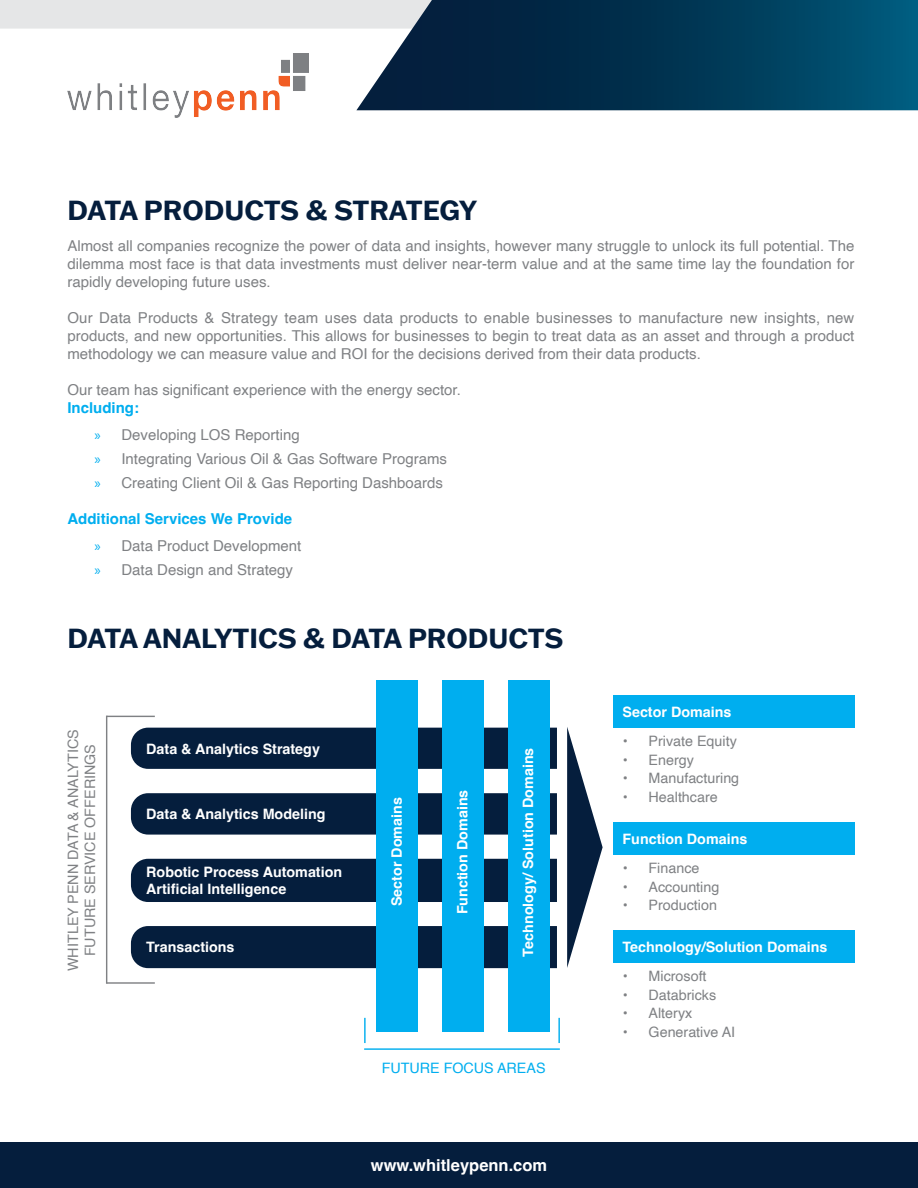
<style>
.page{position:relative;width:918px;height:1188px;background:#fff}
.page>*{position:absolute;margin:0;border:0;box-sizing:border-box;transform-origin:0 0}
.t1{font:700 27px "Franklin Gothic ATF";color:#051e3d}
.t2{font:700 16.5px "Helvetica";color:#fff}
.t3{font:15px/18px "Helvetica";color:#7f8184;text-align:justify}
.t4{font:700 15px "Helvetica";color:#00aeef}
.t5{font:700 14.25px "Helvetica";color:#fff}
.t6{font:14.25px "Helvetica";color:#7f8184}
.t7{font:14.25px "Helvetica";color:#00aeef}
.s1{font-family:"Myriad Pro";color:#00aeef}
</style>
<div class="page">
<div style="left:0;top:0;width:356px;height:29px;background:#e5e6e7"></div>
<img style="left:67px;top:54px;width:241px;height:64px">
<div style="left:0;top:1143px;width:918px;height:45px;background:#051e3d"></div>
<svg style="left:356px;top:0;width:562px;height:110px;background:#11425f"></svg>
<div style="left:131px;top:728px;width:426px;height:41px;background:#051e3d"></div>
<div style="left:131px;top:793px;width:426px;height:42px;background:#051e3d"></div>
<div style="left:131px;top:859px;width:426px;height:43px;background:#051e3d"></div>
<div style="left:131px;top:926px;width:426px;height:42px;background:#051e3d"></div>
<div style="left:377px;top:680px;width:41px;height:352px;background:#00aeef"></div>
<div style="left:442px;top:681px;width:42px;height:351px;background:#00aeef"></div>
<div style="left:508px;top:681px;width:41px;height:351px;background:#00aeef"></div>
<div style="left:613px;top:696px;width:241px;height:32px;background:#00aeef"></div>
<div style="left:613px;top:822px;width:241px;height:33px;background:#00aeef"></div>
<div style="left:613px;top:931px;width:241px;height:32px;background:#00aeef"></div>
<hr style="left:106px;top:716px;width:1px;height:268px;background:#7f8184">
<hr style="left:107px;top:716px;width:48px;height:1px;background:#7f8184">
<hr style="left:107px;top:982px;width:48px;height:2px;background:#7f8184">
<hr style="left:364px;top:1048px;width:196px;height:2px;background:#00aeef">
<hr style="left:364px;top:1018px;width:2px;height:25px;background:#00aeef">
<hr style="left:558px;top:1018px;width:2px;height:25px;background:#00aeef">
<svg style="left:567px;top:727px;width:36px;height:241px"></svg>
<p class="t1" style="left:67px;top:192px;width:411px">DATA PRODUCTS &amp; STRATEGY</p>
<p class="t3" style="left:67px;top:238px;width:789px">Almost all companies recognize the power of data and insights, however many struggle to unlock its full potential. The dilemma most face is that data investments must deliver near-term value and at the same time lay the foundation for rapidly developing future uses.</p>
<p class="t3" style="left:67px;top:310px;width:789px">Our Data Products &amp; Strategy team uses data products to enable businesses to manufacture new insights, new products, and new opportunities. This allows for businesses to begin to treat data as an asset and through a product methodology we can measure value and ROI for the decisions derived from their data products.</p>
<p class="t3" style="left:67px;top:382px;width:395px">Our team has significant experience with the energy sector.</p>
<p class="t4" style="left:67px;top:399px;width:73px">Including:</p>
<p class="t3" style="left:94px;top:427px;width:207px"><span class="s1">»</span> Developing LOS Reporting</p>
<p class="t3" style="left:94px;top:451px;width:354px"><span class="s1">»</span> Integrating Various Oil &amp; Gas Software Programs</p>
<p class="t3" style="left:94px;top:475px;width:350px"><span class="s1">»</span> Creating Client Oil &amp; Gas Reporting Dashboards</p>
<p class="t4" style="left:67px;top:510px;width:226px">Additional Services We Provide</p>
<p class="t3" style="left:94px;top:538px;width:209px"><span class="s1">»</span> Data Product Development</p>
<p class="t3" style="left:94px;top:562px;width:200px"><span class="s1">»</span> Data Design and Strategy</p>
<p class="t1" style="left:67px;top:621px;width:497px">DATA ANALYTICS &amp; DATA PRODUCTS</p>
<p class="t6" style="left:62px;top:971px;width:243px;rotate:-90deg">WHITLEY PENN DATA &amp; ANALYTICS</p>
<p class="t6" style="left:79px;top:956px;width:214px;rotate:-90deg">FUTURE SERVICE OFFERINGS</p>
<p class="t5" style="left:146px;top:740px;width:175px">Data &amp; Analytics Strategy</p>
<p class="t5" style="left:146px;top:806px;width:181px">Data &amp; Analytics Modeling</p>
<p class="t5" style="left:146px;top:863px;width:197px">Robotic Process Automation</p>
<p class="t5" style="left:146px;top:881px;width:142px">Artificial Intelligence</p>
<p class="t5" style="left:146px;top:939px;width:90px">Transactions</p>
<p class="t5" style="left:388px;top:906px;width:110px;rotate:-90deg">Sector Domains</p>
<p class="t5" style="left:454px;top:914px;width:126px;rotate:-90deg">Function Domains</p>
<p class="t5" style="left:519px;top:957px;width:210px;rotate:-90deg">Technology/ Solution Domains</p>
<p class="t7" style="left:382px;top:1057px;width:165px">FUTURE FOCUS AREAS</p>
<p class="t2" style="left:371px;top:1155px;width:178px">www.whitleypenn.com</p>
<p class="t5" style="left:623px;top:704px;width:110px">Sector Domains</p>
<p class="t6" style="left:623px;top:730px;width:116px">• Private Equity</p>
<p class="t6" style="left:623px;top:749px;width:73px">• Energy</p>
<p class="t6" style="left:623px;top:767px;width:118px">• Manufacturing</p>
<p class="t6" style="left:623px;top:786px;width:96px">• Healthcare</p>
<p class="t5" style="left:623px;top:831px;width:126px">Function Domains</p>
<p class="t6" style="left:623px;top:857px;width:78px">• Finance</p>
<p class="t6" style="left:623px;top:876px;width:98px">• Accounting</p>
<p class="t6" style="left:623px;top:894px;width:96px">• Production</p>
<p class="t5" style="left:623px;top:939px;width:206px">Technology/Solution Domains</p>
<p class="t6" style="left:623px;top:965px;width:85px">• Microsoft</p>
<p class="t6" style="left:623px;top:984px;width:95px">• Databricks</p>
<p class="t6" style="left:623px;top:1002px;width:71px">• Alteryx</p>
<p class="t6" style="left:623px;top:1021px;width:114px">• Generative AI</p>
</div>
